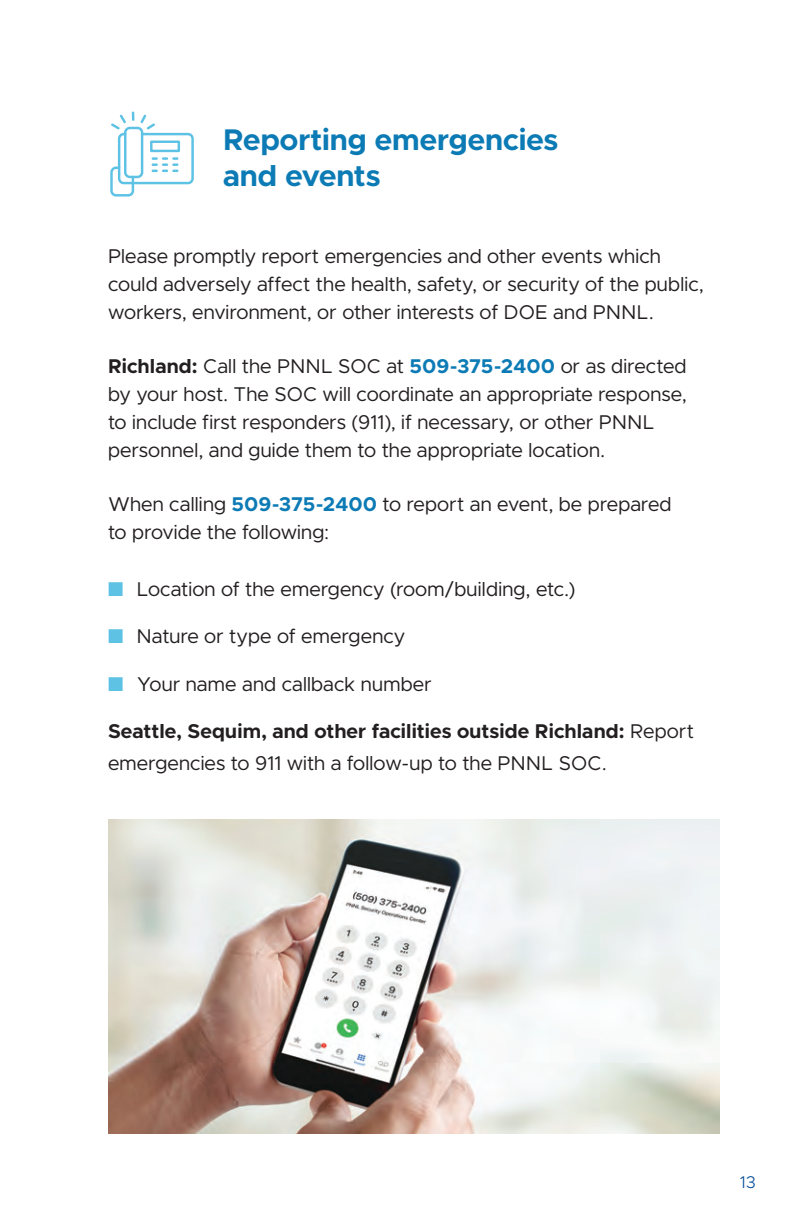
<style>
.page{position:relative;width:792px;height:1224px;background:#fff}
.page>*{position:absolute;margin:0;border:0;box-sizing:border-box;transform-origin:0 0}
.t1{font:700 30px/36px "Metropolis";color:#0c7bb5}
.t2{font:20px/28px "Metropolis";letter-spacing:.01em;color:#231f20}
.t3{font:700 20px/32px "Metropolis";letter-spacing:.005em;color:#231f20}
.t4{font:300 17px "Metropolis";color:#014c98}
.s1{font-weight:700}
.s2{font-weight:700;color:#0c7bb5}
.s3{font-weight:400}
</style>
<div class="page">
<div style="left:118px;top:133px;width:76px;height:51px;border:2px solid #5ec2e5;border-radius:5px"></div>
<svg style="left:111px;top:112px;width:44px;height:20px"></svg>
<div style="left:150px;top:141px;width:30px;height:11px;border:2px solid #5ec2e5"></div>
<div style="left:124px;top:127px;width:19px;height:51px;border:2px solid #5ec2e5;border-radius:5px"></div>
<svg style="left:153px;top:157px;width:4px;height:15px"></svg>
<svg style="left:163px;top:157px;width:4px;height:15px"></svg>
<svg style="left:173px;top:157px;width:4px;height:15px"></svg>
<svg style="left:110px;top:165px;width:25px;height:32px"></svg>
<img style="left:108px;top:819px;width:612px;height:315px">
<h1 class="t1" style="left:223px;top:122px;width:337px">Reporting emergencies and events</h1>
<p class="t2" style="left:108px;top:242px;width:597px">Please promptly report emergencies and other events which could adversely affect the health, safety, or security of the public, workers, environment, or other interests of DOE and PNNL.</p>
<p class="t2" style="left:108px;top:352px;width:580px"><span class="s1">Richland:</span> Call the PNNL SOC at <span class="s2">509-375-2400</span> or as directed by your host. The SOC will coordinate an appropriate response, to include first responders (911), if necessary, or other PNNL personnel, and guide them to the appropriate location.</p>
<p class="t2" style="left:108px;top:490px;width:565px">When calling <span class="s2">509-375-2400</span> to report an event, be prepared to provide the following:</p>
<p class="t2" style="left:137px;top:575px;width:440px">Location of the emergency (room/building, etc.)</p>
<p class="t2" style="left:137px;top:622px;width:270px">Nature or type of emergency</p>
<p class="t2" style="left:137px;top:670px;width:296px">Your name and callback number</p>
<p class="t3" style="left:108px;top:715px;width:587px">Seattle, Sequim, and other facilities outside Richland: <span class="s3">Report emergencies to 911 with a follow-up to the PNNL SOC.</span></p>
<p class="t4" style="left:740px;top:1172px;width:18px">13</p>
</div>
